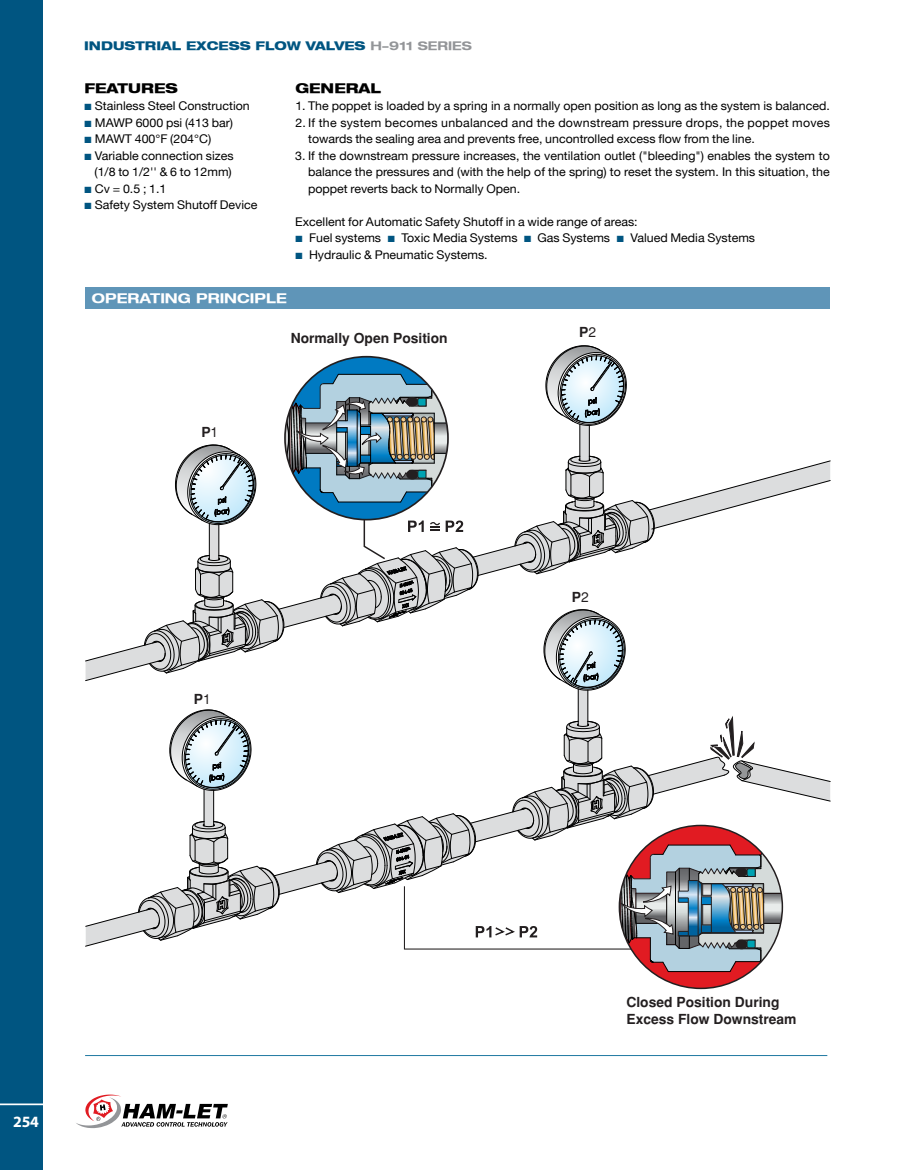
<style>
.page{position:relative;width:915px;height:1170px;background:#fff}
.page>*{position:absolute;margin:0;border:0;box-sizing:border-box;transform-origin:0 0}
.t1{font:700 15.75px "Myriad Pro";color:#fff}
.t2{font:700 13.8px/17px "Helvetica";color:#231f20}
.t3{font:700 expanded 13.5px "Helvetica Neue LT";color:#fff}
.t4{font:800 expanded 13.5px "Helvetica Neue LT";color:#000}
.t5{font:12px/16.5px "Helvetica Neue LT";color:#000;text-align:right}
.t6{font:800 expanded 12px "Helvetica Neue LT";color:#005581}
.s1{font-weight:700;color:#939598}
.s2{color:#005581}
.s3{font-weight:400}
</style>
<div class="page">
<svg style="left:76px;top:1094px;width:152px;height:33px"></svg>
<div style="left:0;top:0;width:42px;height:1169px;background:#005581"></div>
<hr style="left:0;top:1103px;width:46px;height:2px;background:#fff">
<div style="left:85px;top:287px;width:744px;height:22px;background:#5f95b8"></div>
<hr style="left:85px;top:1054px;width:742px;height:1px;background:#1f78a1">
<hr style="left:577px;top:689px;width:1px;height:36px;background:#000">
<hr style="left:587px;top:690px;width:1px;height:35px;background:#000">
<div style="left:619px;top:825px;width:163px;height:163px;background:#e11b22;border-radius:50%"></div>
<svg style="left:85px;top:709px;width:745px;height:263px"></svg>
<svg style="left:85px;top:345px;width:745px;height:345px"></svg>
<p class="t6" style="left:84px;top:38px;width:389px">INDUSTRIAL EXCESS FLOW VALVES <span class="s1">H-911 SERIES</span></p>
<p class="t4" style="left:84px;top:80px;width:95px">FEATURES</p>
<p class="t5" style="left:84px;top:97px;width:167px"><span class="s2">■</span> Stainless Steel Construction</p>
<p class="t5" style="left:84px;top:114px;width:150px"><span class="s2">■</span> MAWP 6000 psi (413 bar)</p>
<p class="t5" style="left:84px;top:130px;width:128px"><span class="s2">■</span> MAWT 400°F (204°C)</p>
<p class="t5" style="left:84px;top:147px;width:150px"><span class="s2">■</span> Variable connection sizes (1/8 to 1/2'' &amp; 6 to 12mm)</p>
<p class="t5" style="left:84px;top:180px;width:83px"><span class="s2">■</span> Cv = 0.5 ; 1.1</p>
<p class="t5" style="left:84px;top:196px;width:174px"><span class="s2">■</span> Safety System Shutoff Device</p>
<p class="t4" style="left:295px;top:80px;width:87px">GENERAL</p>
<p class="t5" style="left:295px;top:97px;width:536px">1. The poppet is loaded by a spring in a normally open position as long as the system is balanced.</p>
<p class="t5" style="left:308px;top:114px;width:523px;text-align:left;text-indent:-13px">2. If the system becomes unbalanced and the downstream pressure drops, the poppet moves towards the sealing area and prevents free, uncontrolled excess flow from the line.</p>
<p class="t5" style="left:308px;top:147px;width:523px;text-align:justify;text-indent:-13px">3. If the downstream pressure increases, the ventilation outlet ("bleeding") enables the system to balance the pressures and (with the help of the spring) to reset the system. In this situation, the poppet reverts back to Normally Open.</p>
<p class="t5" style="left:295px;top:213px;width:344px">Excellent for Automatic Safety Shutoff in a wide range of areas:</p>
<p class="t5" style="left:295px;top:229px;width:461px"><span class="s2">■</span> Fuel systems <span class="s2">■</span> Toxic Media Systems <span class="s2">■</span> Gas Systems <span class="s2">■</span> Valued Media Systems</p>
<p class="t5" style="left:295px;top:246px;width:194px"><span class="s2">■</span> Hydraulic &amp; Pneumatic Systems.</p>
<p class="t3" style="left:92px;top:290px;width:196px">OPERATING PRINCIPLE</p>
<p class="t2" style="left:201px;top:423px;width:18px">P<span class="s3">1</span></p>
<p class="t2" style="left:290px;top:329px;width:158px">Normally Open Position</p>
<p class="t2" style="left:194px;top:690px;width:18px">P<span class="s3">1</span></p>
<p class="t2" style="left:579px;top:324px;width:18px">P<span class="s3">2</span></p>
<p class="t2" style="left:571px;top:589px;width:18px">P<span class="s3">2</span></p>
<h1 class="t1" style="left:13px;top:1111px;width:27px">254</h1>
<p class="t2" style="left:626px;top:993px;width:171px">Closed Position During<br>Excess Flow Downstream</p>
</div>
